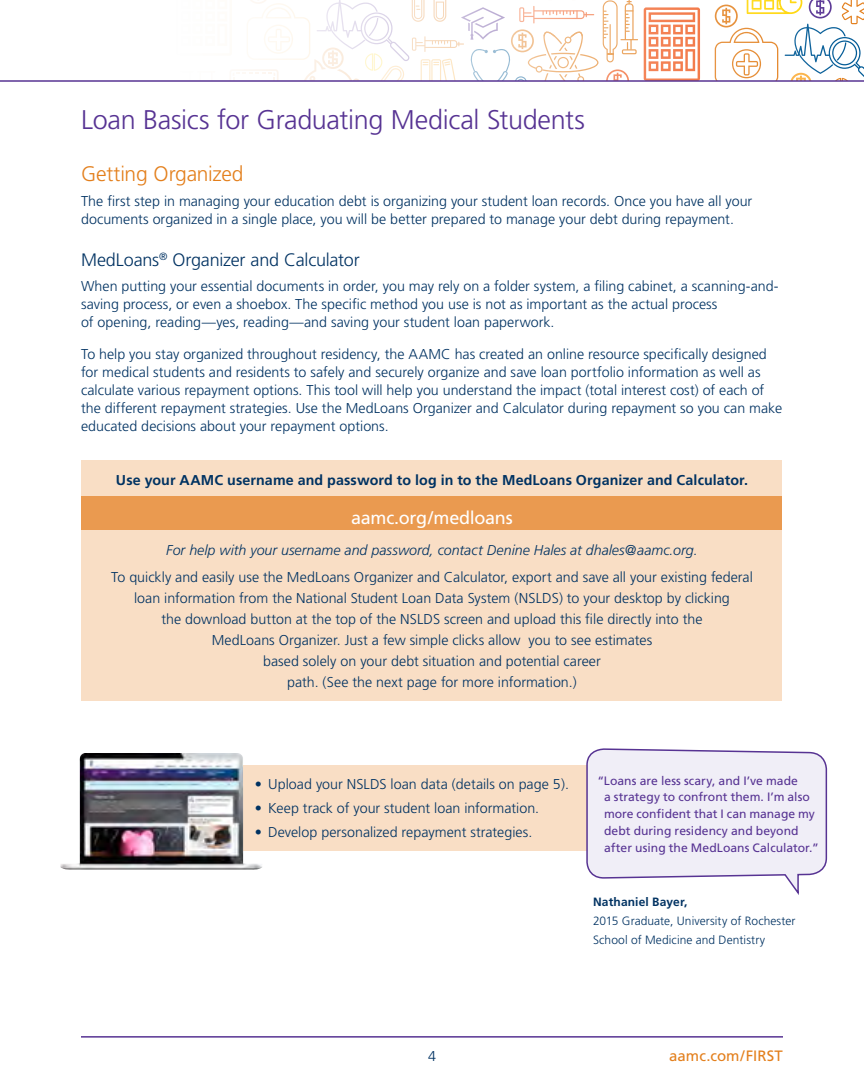
<style>
.page{position:relative;width:864px;height:1080px;background:#fff}
.page>*{position:absolute;margin:0;border:0;box-sizing:border-box;transform-origin:0 0}
.t1{font:300 27px "Frutiger";letter-spacing:-.01em;color:#573393}
.t2{font:300 21px "Frutiger";letter-spacing:-.015em;color:#e37f1c}
.t3{font:300 18px "Frutiger";letter-spacing:-.01em;color:#003262}
.t4{font:18px "Frutiger";letter-spacing:-.015em;color:#fff}
.t5{font:15px "Frutiger";letter-spacing:.005em;color:#e37f1c}
.t6{font:300 14.25px/18px "Frutiger";color:#003262}
.t7{font:700 14.25px "Frutiger";letter-spacing:.01em;color:#003262}
.t8{font:italic 300 14.25px "Frutiger";color:#003262}
.t9{font:12.15px/17px "Frutiger";color:#573393}
.t10{font:300 12px/18.8px "Frutiger";letter-spacing:.005em;color:#003262}
.t11{font:700 12px "Frutiger";letter-spacing:.015em;color:#003262}
</style>
<div class="page">
<hr style="left:81px;top:1036px;width:702px;height:2px;background:#573393">
<div style="left:82px;top:460px;width:700px;height:38px;background:#f9dec5"></div>
<div style="left:82px;top:497px;width:700px;height:38px;background:#ea9a50"></div>
<div style="left:82px;top:530px;width:700px;height:38px;background:#f9dec5"></div>
<div style="left:82px;top:558px;width:700px;height:143px;background:#f9dec5"></div>
<div style="left:234px;top:765px;width:483px;height:38px;background:#f9dec5"></div>
<div style="left:234px;top:789px;width:483px;height:38px;background:#f9dec5"></div>
<div style="left:234px;top:812px;width:483px;height:38px;background:#f9dec5"></div>
<svg style="left:586px;top:748px;width:242px;height:147px;background:#edeaf4"></svg>
<img style="left:60px;top:753px;width:202px;height:117px">
<svg style="left:644px;top:7px;width:56px;height:73px"></svg>
<svg style="left:715px;top:0;width:148px;height:80px"></svg>
<svg style="left:249px;top:0;width:389px;height:80px"></svg>
<hr style="left:0;top:80px;width:864px;height:2px;background:#573393">
<h1 class="t1" style="left:81px;top:105px;width:505px">Loan Basics for Graduating Medical Students</h1>
<h2 class="t2" style="left:81px;top:162px;width:164px">Getting Organized</h2>
<p class="t6" style="left:81px;top:192px;width:673px">The first step in managing your education debt is organizing your student loan records. Once you have all your documents organized in a single place, you will be better prepared to manage your debt during repayment.</p>
<p class="t3" style="left:81px;top:250px;width:280px">MedLoans<sup>®</sup> Organizer and Calculator</p>
<p class="t6" style="left:81px;top:277px;width:699px">When putting your essential documents in order, you may rely on a folder system, a filing cabinet, a scanning-and&shy;saving process, or even a shoebox. The specific method you use is not as important as the actual process<br>of opening, reading—yes, reading—and saving your student loan paperwork.</p>
<p class="t6" style="left:81px;top:345px;width:703px">To help you stay organized throughout residency, the AAMC has created an online resource specifically designed for medical students and residents to safely and securely organize and save loan portfolio information as well as calculate various repayment options. This tool will help you understand the impact (total interest cost) of each of the different repayment strategies. Use the MedLoans Organizer and Calculator during repayment so you can make educated decisions about your repayment options.</p>
<p class="t7" style="left:116px;top:471px;width:634px">Use your AAMC username and password to log in to the MedLoans Organizer and Calculator.</p>
<p class="t4" style="left:351px;top:507px;width:163px">aamc.org/medloans</p>
<p class="t8" style="left:166px;top:542px;width:533px">For help with your username and password, contact Denine Hales at dhales@aamc.org.</p>
<p class="t6" style="left:111px;top:567px;width:643px;line-height:21px;text-align:center">To quickly and easily use the MedLoans Organizer and Calculator, export and save all your existing federal loan information from the National Student Loan Data System (NSLDS) to your desktop by clicking<br>the download button at the top of the NSLDS screen and upload this file directly into the<br>MedLoans Organizer. Just a few simple clicks allow you to see estimates<br>based solely on your debt situation and potential career<br>path. (See the next page for more information.)</p>
<p class="t6" style="left:255px;top:776px;width:316px">• Upload your NSLDS loan data (details on page 5).</p>
<p class="t6" style="left:255px;top:799px;width:286px">• Keep track of your student loan information.</p>
<p class="t6" style="left:255px;top:823px;width:279px">• Develop personalized repayment strategies.</p>
<p class="t9" style="left:604px;top:772px;width:216px;text-indent:-7px">“Loans are less scary, and I’ve made<br>a strategy to confront them. I’m also more confident that I can manage my debt during residency and beyond after using the MedLoans Calculator.”</p>
<p class="t11" style="left:593px;top:895px;width:96px">Nathaniel Bayer,</p>
<p class="t10" style="left:593px;top:911px;width:204px">2015 Graduate, University of Rochester<br>School of Medicine and Dentistry</p>
<p class="t6" style="left:428px;top:1047px;width:9px">4</p>
<p class="t5" style="left:669px;top:1047px;width:115px">aamc.com/FIRST</p>
</div>
